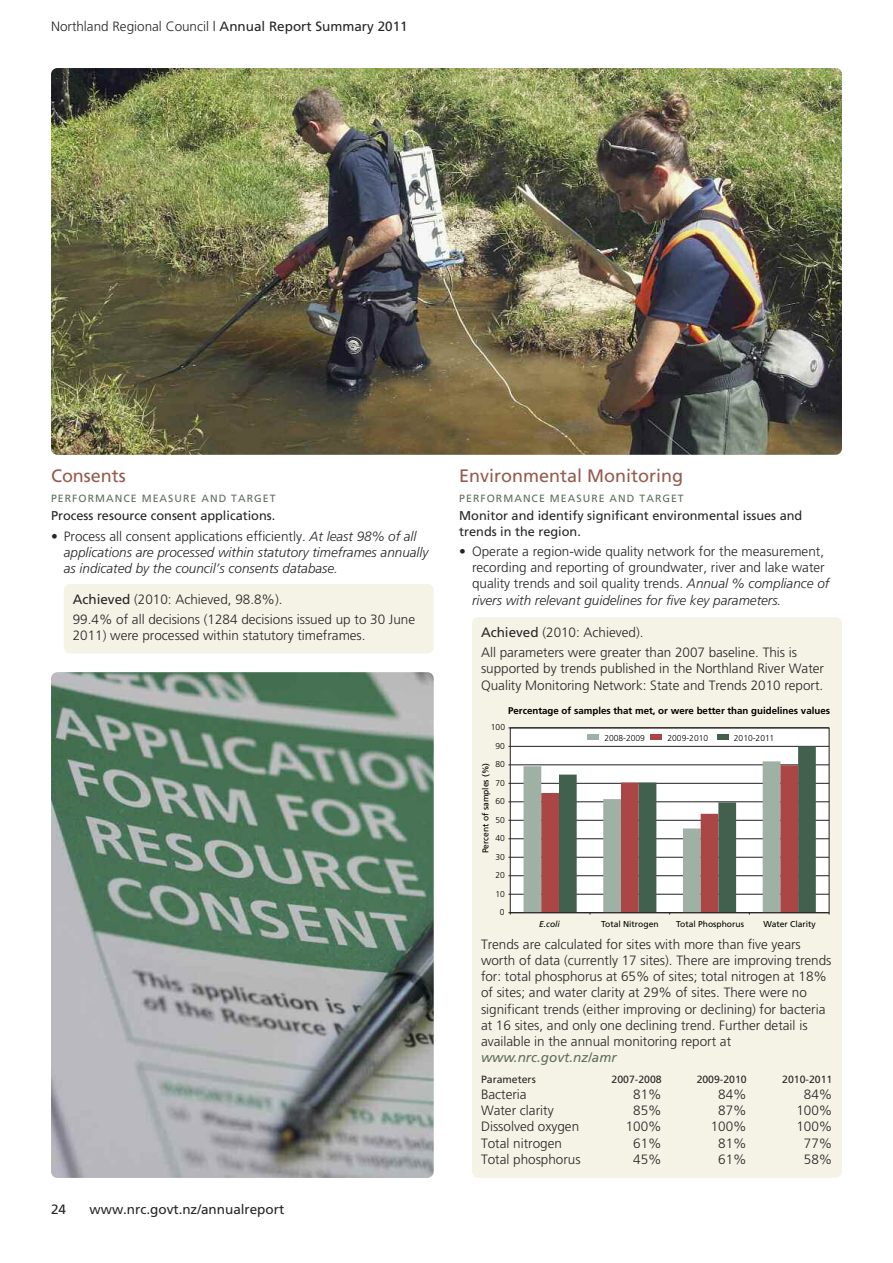
<style>
.page{position:relative;width:893px;height:1263px;background:#fff}
.page>*{position:absolute;margin:0;border:0;box-sizing:border-box;transform-origin:0 0}
.t1{font:18px "Frutiger Maori";color:#955b4f}
.t2{font:300 13.5px/16.2px "Frutiger Maori";color:#272627}
.t3{font:italic 300 13.5px/16.2px "Frutiger Maori";color:#272627}
.t4{font:300 13.5px "Frutiger";color:#272627}
.t5{font:13.5px "Frutiger Maori";color:#272627}
.t6{font:italic 13.5px "Frutiger";color:#606f5f}
.t7{font:12.75px/15.3px "Frutiger Maori";color:#272627}
.t8{font:10.5px "Frutiger Maori";letter-spacing:.1em;color:#606f5f}
.t9{font:10.5px "Frutiger Maori";color:#272627}
.t10{font:700 9.75px "Frutiger Maori";color:#000}
.t11{font:8.55px "Frutiger Maori";color:#000}
.t12{font:300 8.55px "Frutiger Maori";color:#000}
.t13{font:italic 8.55px "Frutiger Maori";color:#000}
.s1{font-weight:400}
.s2{font-style:italic}
.s3{font-style:normal}
</style>
<div class="page">
<div style="left:64px;top:584px;width:370px;height:69px;background:#f4f3e6;border-radius:6px"></div>
<div style="left:472px;top:617px;width:370px;height:561px;background:#f4f3e6;border-radius:6px"></div>
<img style="left:51px;top:672px;width:383px;height:506px;border-radius:6px">
<img style="left:51px;top:68px;width:791px;height:387px;border-radius:6px">
<svg style="left:510px;top:727px;width:320px;height:186px;background:#e6e5e5"></svg>
<hr style="left:510px;top:912px;width:319px;height:1px;background:#231f20">
<svg style="left:524px;top:746px;width:292px;height:168px;background:#b3aba5"></svg>
<div style="left:587px;top:734px;width:11px;height:6px;background:#9fb0a5"></div>
<div style="left:650px;top:734px;width:12px;height:6px;background:#aa4746"></div>
<div style="left:718px;top:734px;width:11px;height:6px;background:#41604e"></div>
<p class="t4" style="left:51px;top:21px;width:358px">Northland Regional Council | <span class="s1">Annual Report Summary 2011</span></p>
<h1 class="t1" style="left:459px;top:468px;width:225px">Environmental Monitoring</h1>
<p class="t8" style="left:459px;top:494px;width:226px">PERFORMANCE MEASURE AND TARGET</p>
<p class="t7" style="left:459px;top:509px;width:345px">Monitor and identify significant environmental issues and trends in the region.</p>
<p class="t2" style="left:472px;top:544px;width:359px;text-indent:-13px">• Operate a region-wide quality network for the measurement, recording and reporting of groundwater, river and lake water quality trends and soil quality trends. <span class="s2">Annual % compliance of rivers with relevant guidelines for five key parameters.</span></p>
<h1 class="t1" style="left:51px;top:468px;width:76px">Consents</h1>
<p class="t8" style="left:51px;top:494px;width:226px">PERFORMANCE MEASURE AND TARGET</p>
<p class="t7" style="left:51px;top:509px;width:226px">Process resource consent applications.</p>
<p class="t3" style="left:64px;top:529px;width:366px;text-indent:-13px"><span class="s3">• Process all consent applications efficiently.</span> At least 98% of all applications are processed within statutory timeframes annually as indicated by the council’s consents database.</p>
<p class="t2" style="left:73px;top:590px;width:344px;line-height:20.4px"><span class="s1">Achieved</span> (2010: Achieved, 98.8%).<br>99.4% of all decisions (1284 decisions issued up to 30 June</p>
<p class="t2" style="left:73px;top:628px;width:294px">2011) were processed within statutory timeframes.</p>
<p class="t2" style="left:481px;top:623px;width:318px;line-height:20.4px"><span class="s1">Achieved</span> (2010: Achieved).<br>All parameters were greater than 2007 baseline. This is</p>
<p class="t2" style="left:481px;top:662px;width:345px">supported by trends published in the Northland River Water<br>Quality Monitoring Network: State and Trends 2010 report.</p>
<p class="t10" style="left:508px;top:706px;width:323px">Percentage of samples that met, or were better than guidelines values</p>
<p class="t12" style="left:604px;top:734px;width:42px">2008-2009</p>
<p class="t12" style="left:667px;top:734px;width:42px">2009-2010</p>
<p class="t12" style="left:734px;top:734px;width:42px">2010-2011</p>
<p class="t12" style="left:491px;top:724px;width:16px">100</p>
<p class="t12" style="left:495px;top:742px;width:11px">90</p>
<p class="t12" style="left:495px;top:761px;width:11px">80</p>
<p class="t11" style="left:482px;top:853px;width:92px;rotate:-90deg">Percent of samples (%)</p>
<p class="t12" style="left:495px;top:779px;width:11px">70</p>
<p class="t12" style="left:495px;top:798px;width:11px">60</p>
<p class="t12" style="left:495px;top:816px;width:11px">50</p>
<p class="t12" style="left:495px;top:835px;width:11px">40</p>
<p class="t12" style="left:495px;top:853px;width:11px">30</p>
<p class="t12" style="left:495px;top:872px;width:11px">20</p>
<p class="t12" style="left:495px;top:890px;width:11px">10</p>
<p class="t12" style="left:500px;top:909px;width:6px">0</p>
<p class="t13" style="left:539px;top:920px;width:22px">E.coli</p>
<p class="t11" style="left:601px;top:920px;width:59px">Total Nitrogen</p>
<p class="t11" style="left:676px;top:920px;width:69px">Total Phosphorus</p>
<p class="t11" style="left:764px;top:920px;width:54px">Water Clarity</p>
<p class="t5" style="left:51px;top:1204px;width:16px">24</p>
<p class="t5" style="left:90px;top:1204px;width:196px">www.nrc.govt.nz/annualreport</p>
<p class="t2" style="left:481px;top:937px;width:352px">Trends are calculated for sites with more than five years worth of data (currently 17 sites). There are improving trends for: total phosphorus at 65% of sites; total nitrogen at 18% of sites; and water clarity at 29% of sites. There were no significant trends (either improving or declining) for bacteria at 16 sites, and only one declining trend. Further detail is available in the annual monitoring report at</p>
<p class="t6" style="left:481px;top:1052px;width:137px">www.nrc.govt.nz/amr</p>
<p class="t9" style="left:481px;top:1075px;width:56px">Parameters</p>
<p class="t9" style="left:612px;top:1075px;width:52px">2007-2008</p>
<p class="t9" style="left:697px;top:1075px;width:52px">2009-2010</p>
<p class="t9" style="left:782px;top:1075px;width:52px">2010-2011</p>
<p class="t2" style="left:481px;top:1087px;width:47px">Bacteria</p>
<p class="t2" style="left:633px;top:1087px;width:30px">81%</p>
<p class="t2" style="left:718px;top:1087px;width:30px">84%</p>
<p class="t2" style="left:804px;top:1087px;width:30px">84%</p>
<p class="t2" style="left:481px;top:1103px;width:74px">Water clarity</p>
<p class="t2" style="left:633px;top:1103px;width:30px">85%</p>
<p class="t2" style="left:718px;top:1103px;width:30px">87%</p>
<p class="t2" style="left:796px;top:1103px;width:37px">100%</p>
<p class="t2" style="left:481px;top:1119px;width:100px">Dissolved oxygen</p>
<p class="t2" style="left:626px;top:1119px;width:37px">100%</p>
<p class="t2" style="left:711px;top:1119px;width:37px">100%</p>
<p class="t2" style="left:796px;top:1119px;width:37px">100%</p>
<p class="t2" style="left:481px;top:1136px;width:82px">Total nitrogen</p>
<p class="t2" style="left:633px;top:1136px;width:30px">61%</p>
<p class="t2" style="left:718px;top:1136px;width:30px">81%</p>
<p class="t2" style="left:804px;top:1136px;width:30px">77%</p>
<p class="t2" style="left:481px;top:1152px;width:101px">Total phosphorus</p>
<p class="t2" style="left:633px;top:1152px;width:30px">45%</p>
<p class="t2" style="left:718px;top:1152px;width:30px">61%</p>
<p class="t2" style="left:804px;top:1152px;width:30px">58%</p>
</div>
